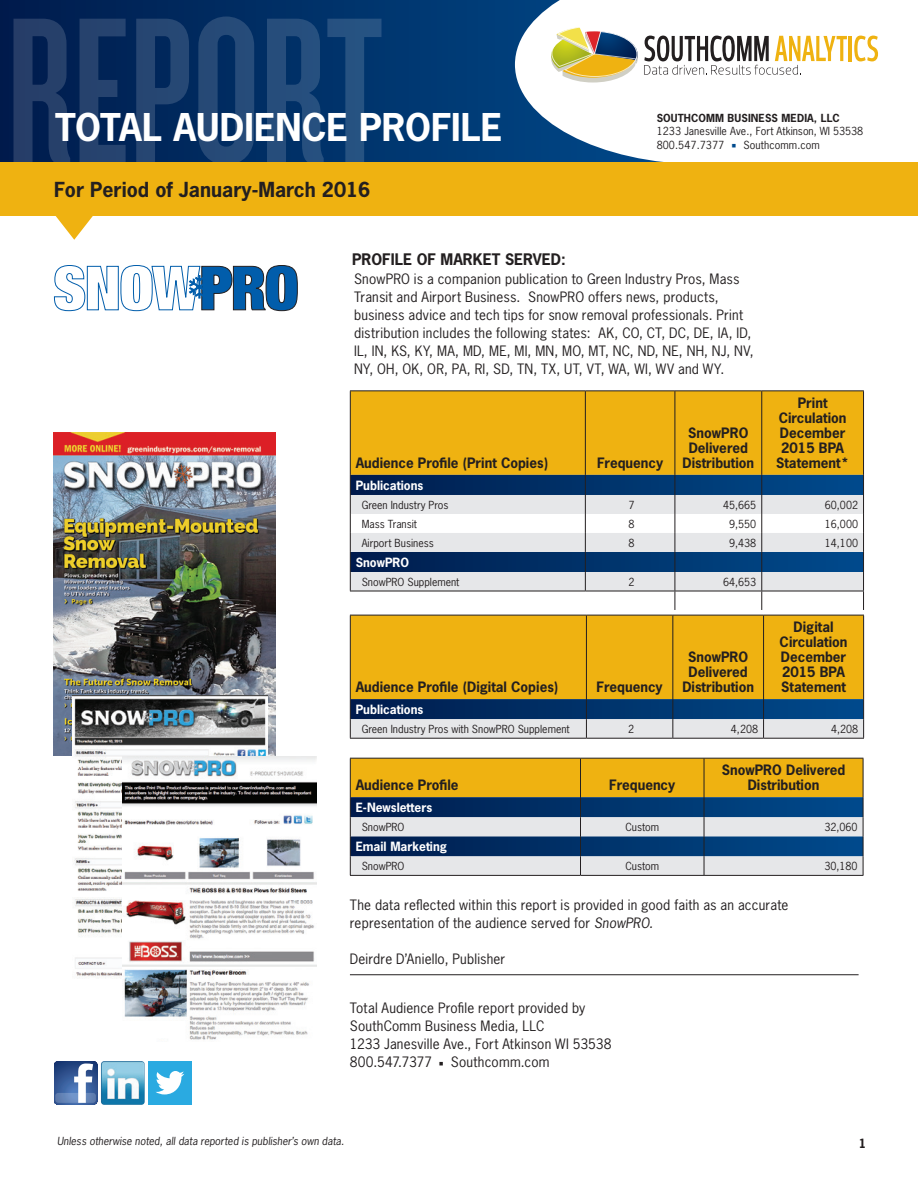
<style>
.page{position:relative;width:918px;height:1188px;background:#fff}
.page>*{position:absolute;margin:0;border:0;box-sizing:border-box;transform-origin:0 0}
.t1{font:700 36px "News Gothic Std";letter-spacing:-.005em;color:#fff}
.t2{font:700 19.5px "News Gothic Std";color:#231f20}
.t3{font:700 15px "News Gothic Std";color:#231f20}
.t4{font:13.5px/18px "News Gothic Std";letter-spacing:.015em;color:#231f20}
.t5{font:700 13.5px/15px "News Gothic Std";color:#231f20;text-align:center}
.t6{font:700 12px "News Gothic Std";color:#fff}
.t7{font:700 12px "News Gothic Std";color:#231f20}
.t8{font:10.5px "News Gothic Std";color:#231f20}
.t9{font:italic 10.5px "News Gothic Std";color:#231f20}
.t10{font:700 10.5px "News Gothic Std";letter-spacing:.01em;color:#231f20}
.s1{color:#004a8d}
.s2{font-style:italic}
</style>
<div class="page">
<hr style="left:350px;top:390px;width:235px;height:1px;background:#231f20">
<hr style="left:585px;top:390px;width:90px;height:1px;background:#231f20">
<hr style="left:675px;top:390px;width:87px;height:1px;background:#231f20">
<hr style="left:762px;top:390px;width:102px;height:1px;background:#231f20">
<svg style="left:0;top:0;width:515px;height:162px;background:#00346d"></svg>
<svg style="left:13px;top:16px;width:369px;height:146px;background:#143a6a"></svg>
<svg style="left:515px;top:0;width:148px;height:162px"></svg>
<div style="left:0;top:162px;width:918px;height:54px;background:#efb211"></div>
<svg style="left:55px;top:216px;width:38px;height:24px"></svg>
<div style="left:551px;top:27px;width:327px;height:56px;background:#fff"></div>
<svg style="left:551px;top:27px;width:87px;height:56px"></svg>
<svg style="left:644px;top:36px;width:203px;height:39px"></svg>
<hr style="left:849px;top:36px;width:3px;height:25px;background:#efb211">
<svg style="left:854px;top:36px;width:24px;height:25px"></svg>
<svg style="left:54px;top:1061px;width:43px;height:43px"></svg>
<svg style="left:55px;top:1093px;width:41px;height:10px"></svg>
<img style="left:101px;top:1061px;width:44px;height:44px">
<div style="left:148px;top:1061px;width:44px;height:43px;background:#2aaae1"></div>
<svg style="left:155px;top:1071px;width:29px;height:23px"></svg>
<hr style="left:350px;top:974px;width:509px;height:1px;background:#231f20">
<svg style="left:54px;top:265px;width:244px;height:46px"></svg>
<img style="left:54px;top:432px;width:221px;height:324px">
<img style="left:73px;top:696px;width:194px;height:282px">
<svg style="left:350px;top:758px;width:514px;height:117px;background:#989676"></svg>
<hr style="left:350px;top:875px;width:230px;height:1px;background:#231f20">
<hr style="left:580px;top:875px;width:124px;height:1px;background:#231f20">
<hr style="left:704px;top:875px;width:159px;height:1px;background:#231f20">
<hr style="left:704px;top:759px;width:1px;height:38px;background:#231f20">
<img style="left:123px;top:756px;width:194px;height:284px">
<hr style="left:350px;top:738px;width:236px;height:1px;background:#231f20">
<hr style="left:586px;top:738px;width:87px;height:1px;background:#231f20">
<hr style="left:764px;top:738px;width:100px;height:1px;background:#231f20">
<svg style="left:350px;top:391px;width:514px;height:347px;background:#c2ae6c"></svg>
<hr style="left:673px;top:738px;width:91px;height:1px;background:#231f20">
<h1 class="t1" style="left:55px;top:104px;width:449px">TOTAL AUDIENCE PROFILE</h1>
<h2 class="t2" style="left:54px;top:176px;width:318px">For Period of January-March 2016</h2>
<p class="t10" style="left:657px;top:111px;width:185px">SOUTHCOMM BUSINESS MEDIA, LLC</p>
<p class="t8" style="left:657px;top:124px;width:208px">1233 Janesville Ave., Fort Atkinson, WI 53538</p>
<p class="t8" style="left:657px;top:138px;width:165px">800.547.7377 <span class="s1">○</span> Southcomm.com</p>
<p class="t3" style="left:352px;top:250px;width:215px">PROFILE OF MARKET SERVED:</p>
<p class="t4" style="left:354px;top:270px;width:401px">SnowPRO is a companion publication to Green Industry Pros, Mass Transit and Airport Business. SnowPRO offers news, products, business advice and tech tips for snow removal professionals. Print distribution includes the following states: AK, CO, CT, DC, DE, IA, ID, IL, IN, KS, KY, MA, MD, ME, MI, MN, MO, MT, NC, ND, NE, NH, NJ, NV, NY, OH, OK, OR, PA, RI, SD, TN, TX, UT, VT, WA, WI, WV and WY.</p>
<p class="t5" style="left:356px;top:455px;width:194px">Audience Profile (Print Copies)</p>
<p class="t5" style="left:597px;top:455px;width:68px">Frequency</p>
<p class="t5" style="left:683px;top:425px;width:73px">SnowPRO<br>Delivered<br>Distribution</p>
<p class="t5" style="left:776px;top:395px;width:74px">Print<br>Circulation<br>December<br>2015 BPA<br>Statement*</p>
<p class="t6" style="left:356px;top:477px;width:69px">Publications</p>
<p class="t8" style="left:362px;top:498px;width:88px">Green Industry Pros</p>
<p class="t8" style="left:629px;top:498px;width:8px">7</p>
<p class="t8" style="left:723px;top:498px;width:35px">45,665</p>
<p class="t8" style="left:825px;top:498px;width:35px">60,002</p>
<p class="t8" style="left:362px;top:517px;width:57px">Mass Transit</p>
<p class="t8" style="left:629px;top:517px;width:8px">8</p>
<p class="t8" style="left:729px;top:517px;width:29px">9,550</p>
<p class="t8" style="left:825px;top:517px;width:35px">16,000</p>
<p class="t8" style="left:362px;top:536px;width:74px">Airport Business</p>
<p class="t8" style="left:629px;top:536px;width:8px">8</p>
<p class="t8" style="left:729px;top:536px;width:29px">9,438</p>
<p class="t8" style="left:825px;top:536px;width:35px">14,100</p>
<p class="t6" style="left:356px;top:554px;width:55px">SnowPRO</p>
<p class="t8" style="left:362px;top:575px;width:99px">SnowPRO Supplement</p>
<p class="t8" style="left:629px;top:575px;width:8px">2</p>
<p class="t8" style="left:723px;top:575px;width:35px">64,653</p>
<p class="t5" style="left:356px;top:680px;width:204px">Audience Profile (Digital Copies)</p>
<p class="t5" style="left:597px;top:680px;width:68px">Frequency</p>
<p class="t5" style="left:682px;top:650px;width:73px">SnowPRO<br>Delivered<br>Distribution</p>
<p class="t5" style="left:780px;top:620px;width:69px">Digital<br>Circulation<br>December<br>2015 BPA<br>Statement</p>
<p class="t6" style="left:356px;top:701px;width:69px">Publications</p>
<p class="t8" style="left:362px;top:722px;width:209px">Green Industry Pros with SnowPRO Supplement</p>
<p class="t8" style="left:628px;top:722px;width:8px">2</p>
<p class="t8" style="left:731px;top:722px;width:29px">4,208</p>
<p class="t8" style="left:831px;top:722px;width:29px">4,208</p>
<p class="t5" style="left:356px;top:778px;width:104px">Audience Profile</p>
<p class="t5" style="left:609px;top:778px;width:68px">Frequency</p>
<p class="t5" style="left:722px;top:763px;width:125px">SnowPRO Delivered<br>Distribution</p>
<p class="t6" style="left:356px;top:799px;width:78px">E-Newsletters</p>
<p class="t8" style="left:362px;top:820px;width:44px">SnowPRO</p>
<p class="t8" style="left:625px;top:820px;width:35px">Custom</p>
<p class="t8" style="left:824px;top:820px;width:35px">32,060</p>
<p class="t6" style="left:356px;top:839px;width:93px">Email Marketing</p>
<p class="t8" style="left:362px;top:859px;width:44px">SnowPRO</p>
<p class="t8" style="left:625px;top:859px;width:35px">Custom</p>
<p class="t8" style="left:824px;top:859px;width:35px">30,180</p>
<p class="t4" style="left:350px;top:896px;width:440px">The data reflected within this report is provided in good faith as an accurate representation of the audience served for <span class="s2">SnowPRO.</span></p>
<p class="t4" style="left:350px;top:950px;width:157px">Deirdre D’Aniello, Publisher</p>
<p class="t4" style="left:350px;top:999px;width:263px">Total Audience Profile report provided by SouthComm Business Media, LLC<br>1233 Janesville Ave., Fort Atkinson WI 53538<br>800.547.7377 ○ Southcomm.com</p>
<p class="t9" style="left:57px;top:1134px;width:289px">Unless otherwise noted, all data reported is publisher’s own data.</p>
<p class="t7" style="left:859px;top:1135px;width:9px">1</p>
</div>
